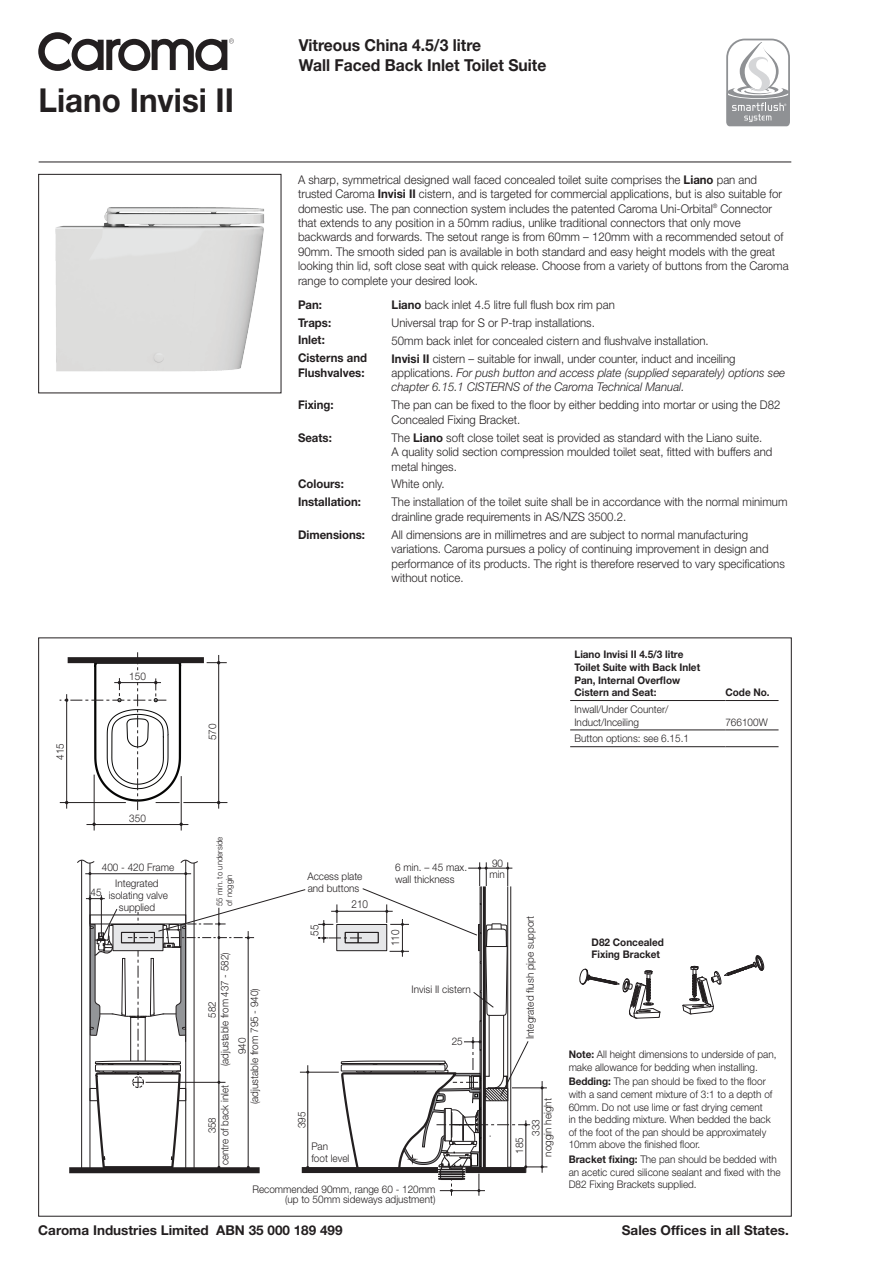
<style>
.page{position:relative;width:893px;height:1263px;background:#fff}
.page>*{position:absolute;margin:0;border:0;box-sizing:border-box;transform-origin:0 0}
.t1{font:700 33px "Helvetica Neue";color:#231f20;scale:.95 1}
.t2{font:700 16.5px/19.8px "Helvetica Neue";color:#231f20;scale:.95 1}
.t3{font:700 13.5px "Helvetica Neue";color:#231f20}
.t4{font:300 12px/14.4px "Helvetica Neue";color:#231f20;scale:.95 1}
.t5{font:italic 300 12px/14.4px "Helvetica Neue";color:#231f20;scale:.95 1}
.t6{font:700 12px/14.4px "Helvetica Neue";color:#231f20;scale:.95 1}
.t7{font:300 11.1px "Helvetica Neue";color:#231f20;scale:.9 1}
.t8{font:300 10.5px/12.6px "Helvetica Neue";color:#231f20;scale:.95 1}
.t9{font:700 10.5px/12.6px "Helvetica Neue";color:#231f20;scale:.95 1}
.t10{font:300 10.5px/12.6px "Helvetica Neue";color:#231f20;text-align:center;scale:.93 1}
.t11{font:300 8.25px/9.9px "Helvetica Neue";color:#231f20;scale:.95 1}
.t12{font:4.8px "Myriad";color:#fff}
.s1{font-weight:700}
.s2{font-weight:700;font-style:normal}
.s3{font-style:normal}
</style>
<div class="page">
<svg style="left:726px;top:38px;width:64px;height:88px"></svg>
<hr style="left:39px;top:162px;width:752px;height:1px;background:#231f20">
<img style="left:55px;top:207px;width:210px;height:165px">
<div style="left:38px;top:174px;width:243px;height:219px;border:1px solid #231f20"></div>
<hr style="left:94px;top:775px;width:1px;height:55px;background:#231f20">
<hr style="left:181px;top:776px;width:1px;height:54px;background:#231f20">
<hr style="left:86px;top:824px;width:102px;height:1px;background:#231f20">
<hr style="left:218px;top:655px;width:1px;height:154px;background:#231f20">
<hr style="left:183px;top:802px;width:44px;height:1px;background:#231f20">
<div style="left:68px;top:657px;width:136px;height:6px;background:#231f20"></div>
<hr style="left:300px;top:1072px;width:39px;height:1px;background:#231f20">
<div style="left:69px;top:1167px;width:191px;height:6px;background:#231f20"></div>
<div style="left:302px;top:1167px;width:136px;height:6px;background:#231f20"></div>
<svg style="left:207px;top:661px;width:20px;height:3px"></svg>
<svg style="left:60px;top:652px;width:122px;height:158px"></svg>
<svg style="left:682px;top:955px;width:82px;height:59px"></svg>
<svg style="left:579px;top:969px;width:81px;height:49px"></svg>
<svg style="left:77px;top:860px;width:232px;height:314px"></svg>
<svg style="left:318px;top:862px;width:229px;height:334px"></svg>
<hr style="left:570px;top:700px;width:155px;height:1px;background:#231f20">
<hr style="left:725px;top:700px;width:53px;height:1px;background:#231f20">
<hr style="left:570px;top:730px;width:155px;height:1px;background:#231f20">
<hr style="left:725px;top:730px;width:53px;height:1px;background:#231f20">
<hr style="left:570px;top:746px;width:155px;height:1px;background:#231f20">
<hr style="left:725px;top:746px;width:53px;height:1px;background:#231f20">
<svg style="left:38px;top:32px;width:196px;height:39px"></svg>
<h1 class="t1" style="left:39px;top:80px;width:207px">Liano Invisi II</h1>
<p class="t8" style="left:54px;top:760px;width:19px;rotate:-90deg">415</p>
<p class="t8" style="left:129px;top:670px;width:19px">150</p>
<p class="t8" style="left:129px;top:812px;width:19px">350</p>
<p class="t8" style="left:102px;top:860px;width:78px">400 - 420 Frame</p>
<p class="t8" style="left:90px;top:885px;width:13px">45</p>
<p class="t8" style="left:109px;top:877px;width:64px;line-height:12px;text-align:center">Integrated isolating valve supplied</p>
<p class="t8" style="left:206px;top:740px;width:19px;rotate:-90deg">570</p>
<p class="t11" style="left:214px;top:906px;width:75px;rotate:-90deg">55 min. to underside of noggin</p>
<h2 class="t2" style="left:299px;top:35px;width:262px">Vitreous China 4.5/3 litre<br>Wall Faced Back Inlet Toilet Suite</h2>
<p class="t12" style="left:784px;top:103px;width:4px">®</p>
<p class="t4" style="left:298px;top:172px;width:518px">A sharp, symmetrical designed wall faced concealed toilet suite comprises the <span class="s1">Liano</span> pan and trusted Caroma <span class="s1">Invisi II</span> cistern, and is targeted for commercial applications, but is also suitable for domestic use. The pan connection system includes the patented Caroma Uni-Orbital<sup>®</sup> Connector that extends to any position in a 50mm radius, unlike traditional connectors that only move backwards and forwards. The setout range is from 60mm – 120mm with a recommended setout of 90mm. The smooth sided pan is available in both standard and easy height models with the great looking thin lid, soft close seat with quick release. Choose from a variety of buttons from the Caroma range to complete your desired look.</p>
<p class="t6" style="left:298px;top:297px;width:27px">Pan:</p>
<p class="t4" style="left:392px;top:297px;width:236px"><span class="s1">Liano</span> back inlet 4.5 litre full flush box rim pan</p>
<p class="t6" style="left:298px;top:315px;width:36px">Traps:</p>
<p class="t4" style="left:392px;top:315px;width:216px">Universal trap for S or P-trap installations.</p>
<p class="t6" style="left:298px;top:333px;width:30px">Inlet:</p>
<p class="t4" style="left:392px;top:333px;width:335px">50mm back inlet for concealed cistern and flushvalve installation.</p>
<p class="t6" style="left:298px;top:351px;width:74px">Cisterns and<br>Flushvalves:</p>
<p class="t5" style="left:392px;top:351px;width:416px"><span class="s2">Invisi II</span> <span class="s3">cistern – suitable for inwall, under counter, induct and inceiling applications.</span> For push button and access plate (supplied separately) options see chapter 6.15.1 CISTERNS of the Caroma Technical Manual.</p>
<p class="t6" style="left:298px;top:397px;width:39px">Fixing:</p>
<p class="t4" style="left:392px;top:398px;width:411px">The pan can be fixed to the floor by either bedding into mortar or using the D82<br>Concealed Fixing Bracket.</p>
<p class="t6" style="left:298px;top:430px;width:37px">Seats:</p>
<p class="t4" style="left:392px;top:430px;width:402px">The <span class="s1">Liano</span> soft close toilet seat is provided as standard with the Liano suite.<br>A quality solid section compression moulded toilet seat, fitted with buffers and metal hinges.</p>
<p class="t6" style="left:298px;top:477px;width:50px">Colours:</p>
<p class="t4" style="left:392px;top:477px;width:57px">White only.</p>
<p class="t6" style="left:298px;top:495px;width:68px">Installation:</p>
<p class="t4" style="left:392px;top:495px;width:418px">The installation of the toilet suite shall be in accordance with the normal minimum drainline grade requirements in AS/NZS 3500.2.</p>
<p class="t6" style="left:298px;top:527px;width:72px">Dimensions:</p>
<p class="t4" style="left:392px;top:527px;width:415px">All dimensions are in millimetres and are subject to normal manufacturing variations. Caroma pursues a policy of continuing improvement in design and performance of its products. The right is therefore reserved to vary specifications without notice.</p>
<p class="t8" style="left:307px;top:870px;width:59px;line-height:12px">Access plate and buttons</p>
<p class="t7" style="left:351px;top:897px;width:20px">210</p>
<p class="t8" style="left:395px;top:860px;width:77px;line-height:12px">6 min. – 45 max. wall thickness</p>
<p class="t8" style="left:489px;top:857px;width:18px;line-height:10.9px">90 min</p>
<p class="t9" style="left:574px;top:648px;width:134px">Liano Invisi II 4.5/3 litre<br>Toilet Suite with Back Inlet<br>Pan, Internal Overflow<br>Cistern and Seat:</p>
<p class="t8" style="left:574px;top:703px;width:100px">Inwall/Under Counter/<br>Induct/Inceiling</p>
<p class="t8" style="left:574px;top:732px;width:122px">Button options: see 6.15.1</p>
<p class="t9" style="left:725px;top:686px;width:48px">Code No.</p>
<p class="t8" style="left:725px;top:715px;width:46px">766100W</p>
<p class="t10" style="left:206px;top:1066px;width:124px;rotate:-90deg">582<br>(adjustable from 437 - 582)</p>
<p class="t8" style="left:235px;top:1104px;width:124px;text-align:center;rotate:-90deg">940<br>(adjustable from 795 - 940)</p>
<p class="t10" style="left:206px;top:1165px;width:87px;rotate:-90deg">358<br>centre of back inlet</p>
<p class="t7" style="left:308px;top:936px;width:14px;rotate:-90deg">55</p>
<p class="t8" style="left:295px;top:1128px;width:19px;rotate:-90deg">395</p>
<p class="t8" style="left:311px;top:1140px;width:42px;line-height:12px">Pan<br>foot level</p>
<p class="t7" style="left:388px;top:946px;width:20px;rotate:-90deg">110</p>
<p class="t8" style="left:412px;top:983px;width:64px">Invisi II cistern</p>
<p class="t8" style="left:452px;top:1035px;width:13px">25</p>
<p class="t8" style="left:252px;top:1183px;width:194px;line-height:10.5px;text-align:right">Recommended 90mm, range 60 - 120mm (up to 50mm sideways adjustment)</p>
<p class="t8" style="left:523px;top:1039px;width:131px;rotate:-90deg">Integrated flush pipe support</p>
<p class="t8" style="left:513px;top:1154px;width:19px;rotate:-90deg">185</p>
<p class="t8" style="left:529px;top:1157px;width:63px;line-height:12px;text-align:center;rotate:-90deg">333<br>noggin height</p>
<p class="t9" style="left:592px;top:936px;width:78px;line-height:12px">D82 Concealed<br>Fixing Bracket</p>
<p class="t8" style="left:569px;top:1048px;width:220px"><span class="s1">Note:</span> All height dimensions to underside of pan, make allowance for bedding when installing.</p>
<p class="t8" style="left:569px;top:1075px;width:216px"><span class="s1">Bedding:</span> The pan should be fixed to the floor with a sand cement mixture of 3:1 to a depth of 60mm. Do not use lime or fast drying cement in the bedding mixture. When bedded the back of the foot of the pan should be approximately 10mm above the finished floor.</p>
<p class="t8" style="left:569px;top:1153px;width:225px"><span class="s1">Bracket fixing:</span> The pan should be bedded with an acetic cured silicone sealant and fixed with the<br>D82 Fixing Brackets supplied.</p>
<p class="t3" style="left:38px;top:1222px;width:306px">Caroma Industries Limited ABN 35 000 189 499</p>
<p class="t3" style="left:622px;top:1222px;width:168px">Sales Offices in all States.</p>
</div>
